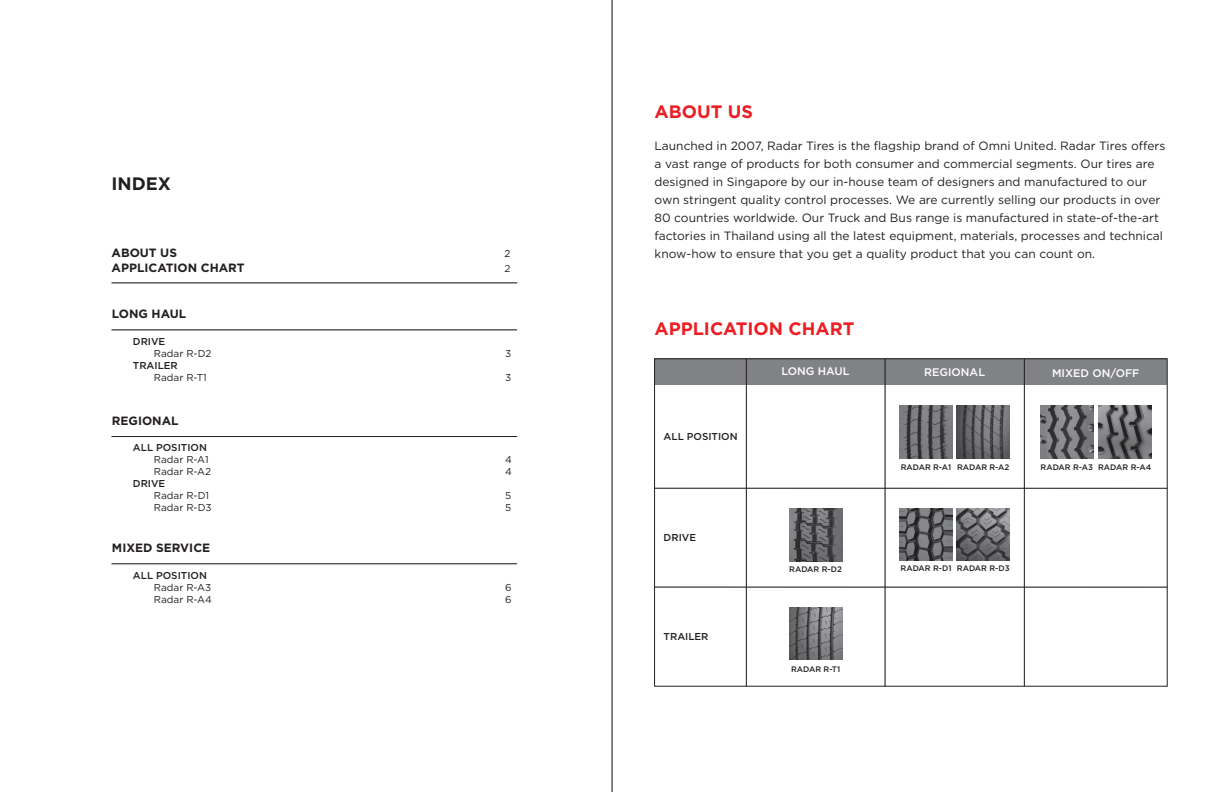
<style>
.page{position:relative;width:1224px;height:792px;background:#fff}
.page>*{position:absolute;margin:0;border:0;box-sizing:border-box;transform-origin:0 0}
.t1{font:700 18px "Gotham HTF";color:#ed1d24}
.t2{font:700 18px "Gotham HTF";color:#231f20}
.t3{font:12px/18px "Gotham HTF";color:#231f20}
.t4{font:700 12px "Gotham HTF";color:#231f20}
.t5{font:500 11px "Gotham HTF";color:#fff}
.t6{font:10px "Gotham HTF";color:#231f20}
.t7{font:500 10px "Gotham HTF";color:#231f20}
.t8{font:500 8px "Gotham HTF";color:#231f20}
</style>
<div class="page">
<hr style="left:655px;top:488px;width:512px;height:1px;background:#231f20">
<hr style="left:655px;top:587px;width:512px;height:1px;background:#231f20">
<div style="left:655px;top:358px;width:512px;height:27px;background:#808285"></div>
<hr style="left:746px;top:359px;width:1px;height:327px;background:#231f20">
<hr style="left:885px;top:359px;width:1px;height:327px;background:#231f20">
<hr style="left:1024px;top:359px;width:1px;height:327px;background:#231f20">
<img style="left:900px;top:406px;width:52px;height:53px">
<img style="left:1098px;top:406px;width:53px;height:53px">
<img style="left:1040px;top:406px;width:53px;height:53px">
<img style="left:957px;top:508px;width:53px;height:53px">
<img style="left:900px;top:508px;width:52px;height:53px">
<img style="left:957px;top:406px;width:53px;height:53px">
<img style="left:789px;top:509px;width:53px;height:52px">
<img style="left:789px;top:607px;width:53px;height:53px">
<hr style="left:112px;top:330px;width:405px;height:1px;background:#231f20">
<hr style="left:112px;top:283px;width:405px;height:1px;background:#231f20">
<hr style="left:112px;top:436px;width:405px;height:1px;background:#231f20">
<hr style="left:112px;top:564px;width:405px;height:1px;background:#231f20">
<hr style="left:612px;top:0;width:1px;height:792px;background:#231f20">
<h1 class="t2" style="left:111px;top:174px;width:61px">INDEX</h1>
<p class="t4" style="left:112px;top:246px;width:67px">ABOUT US</p>
<p class="t6" style="left:505px;top:248px;width:7px">2</p>
<p class="t4" style="left:112px;top:261px;width:135px">APPLICATION CHART</p>
<p class="t6" style="left:505px;top:263px;width:7px">2</p>
<p class="t4" style="left:112px;top:307px;width:76px">LONG HAUL</p>
<p class="t7" style="left:133px;top:336px;width:34px">DRIVE</p>
<p class="t6" style="left:154px;top:348px;width:59px">Radar R-D2</p>
<p class="t6" style="left:505px;top:348px;width:8px">3</p>
<p class="t7" style="left:133px;top:360px;width:46px">TRAILER</p>
<p class="t6" style="left:154px;top:372px;width:54px">Radar R-T1</p>
<p class="t6" style="left:505px;top:372px;width:8px">3</p>
<p class="t4" style="left:112px;top:414px;width:68px">REGIONAL</p>
<p class="t7" style="left:133px;top:442px;width:76px">ALL POSITION</p>
<p class="t6" style="left:154px;top:454px;width:56px">Radar R-A1</p>
<p class="t6" style="left:505px;top:454px;width:8px">4</p>
<p class="t6" style="left:154px;top:466px;width:59px">Radar R-A2</p>
<p class="t6" style="left:505px;top:466px;width:8px">4</p>
<p class="t7" style="left:133px;top:478px;width:34px">DRIVE</p>
<p class="t6" style="left:154px;top:490px;width:57px">Radar R-D1</p>
<p class="t6" style="left:505px;top:490px;width:8px">5</p>
<p class="t6" style="left:154px;top:502px;width:59px">Radar R-D3</p>
<p class="t6" style="left:505px;top:502px;width:8px">5</p>
<p class="t4" style="left:112px;top:541px;width:100px">MIXED SERVICE</p>
<p class="t7" style="left:133px;top:569px;width:76px">ALL POSITION</p>
<p class="t6" style="left:154px;top:581px;width:59px">Radar R-A3</p>
<p class="t6" style="left:505px;top:581px;width:8px">6</p>
<p class="t6" style="left:154px;top:593px;width:60px">Radar R-A4</p>
<p class="t6" style="left:505px;top:593px;width:8px">6</p>
<h1 class="t1" style="left:655px;top:101px;width:100px">ABOUT US</h1>
<p class="t3" style="left:655px;top:136px;width:512px">Launched in 2007, Radar Tires is the flagship brand of Omni United. Radar Tires offers a vast range of products for both consumer and commercial segments. Our tires are designed in Singapore by our in-house team of designers and manufactured to our own stringent quality control processes. We are currently selling our products in over 80 countries worldwide. Our Truck and Bus range is manufactured in state-of-the-art factories in Thailand using all the latest equipment, materials, processes and technical know-how to ensure that you get a quality product that you can count on.</p>
<h1 class="t1" style="left:655px;top:318px;width:201px">APPLICATION CHART</h1>
<p class="t7" style="left:664px;top:431px;width:76px">ALL POSITION</p>
<p class="t7" style="left:664px;top:532px;width:34px">DRIVE</p>
<p class="t7" style="left:664px;top:631px;width:46px">TRAILER</p>
<p class="t5" style="left:782px;top:365px;width:70px">LONG HAUL</p>
<p class="t5" style="left:924px;top:366px;width:62px">REGIONAL</p>
<p class="t5" style="left:1052px;top:367px;width:89px">MIXED ON/OFF</p>
<p class="t8" style="left:901px;top:462px;width:52px">RADAR R-A1</p>
<p class="t8" style="left:1041px;top:462px;width:112px">RADAR R-A3 RADAR R-A4</p>
<p class="t8" style="left:957px;top:463px;width:54px">RADAR R-A2</p>
<p class="t8" style="left:789px;top:565px;width:54px">RADAR R-D2</p>
<p class="t8" style="left:901px;top:564px;width:111px">RADAR R-D1 RADAR R-D3</p>
<p class="t8" style="left:791px;top:664px;width:51px">RADAR R-T1</p>
</div>
